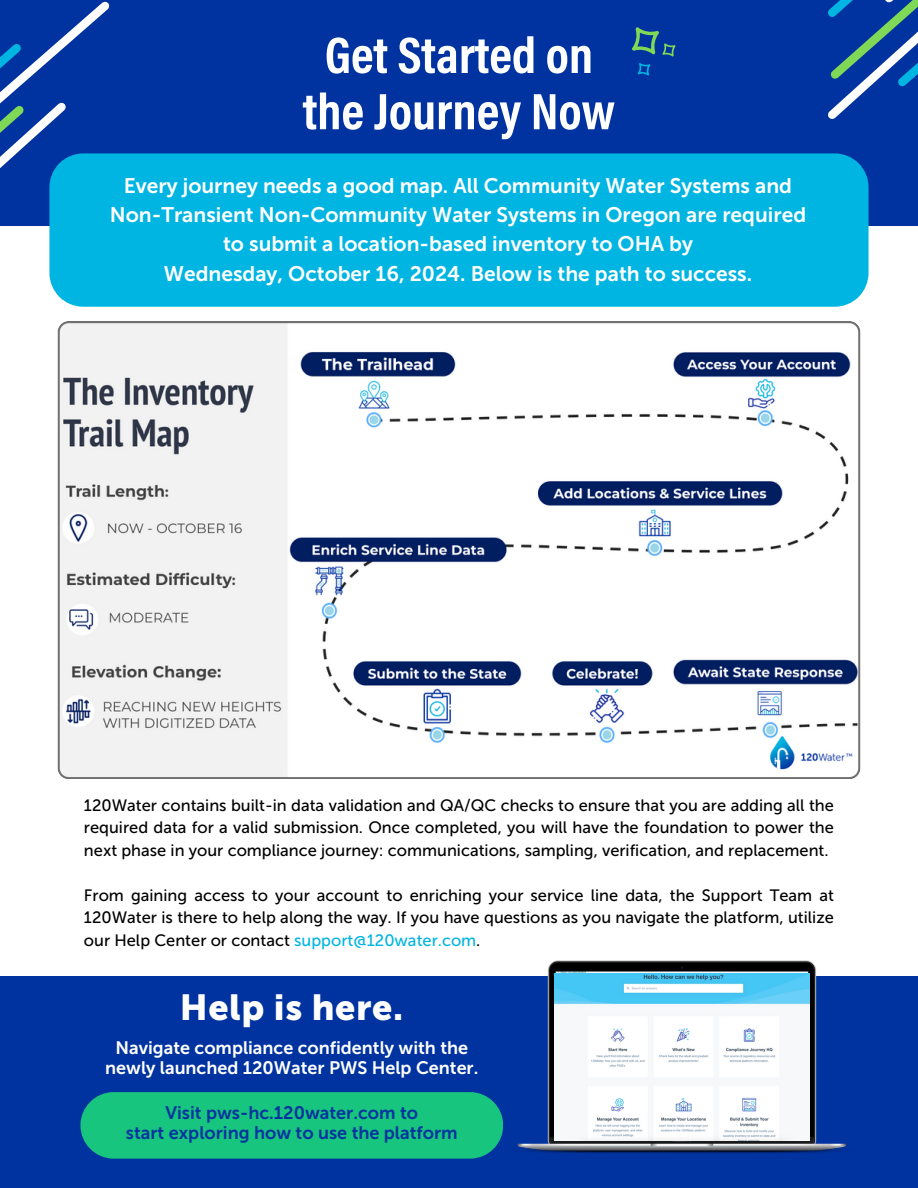
<style>
.page{position:relative;width:918px;height:1188px;background:#fff}
.page>*{position:absolute;margin:0;border:0;box-sizing:border-box;transform-origin:0 0}
.t1{font:700 51.75px/56.2px "Acumin Pro Cond";color:#fff;text-align:center}
.t2{font:36px "Museo Sans 900";letter-spacing:.015em;color:#fff}
.t3{font:21px/29.2px "Museo Sans 700";color:#fff;text-align:center}
.t4{font:18px/19.2px "Museo Sans 700";color:#fff;text-align:center}
.t5{font:18px/19.5px "Museo Sans 700";color:#0033a0;text-align:center}
.t6{font:16.5px/22.5px "Museo Sans 500";color:#000;text-align:justify}
.s1{color:#00b5e2}
</style>
<div class="page">
<div style="left:0;top:976px;width:918px;height:212px;background:#0033a0"></div>
<div style="left:0;top:0;width:918px;height:226px;background:#0033a0"></div>
<svg style="left:632px;top:27px;width:44px;height:49px"></svg>
<svg style="left:0;top:1px;width:110px;height:167px"></svg>
<svg style="left:828px;top:0;width:90px;height:119px"></svg>
<svg style="left:58px;top:321px;width:802px;height:458px"></svg>
<div style="left:49px;top:153px;width:820px;height:154px;background:#00b5e2"></div>
<div style="left:80px;top:1092px;width:423px;height:67px;background:#18c57e;border-radius:33px"></div>
<img style="left:517px;top:961px;width:329px;height:192px">
<img style="left:554px;top:974px;width:255px;height:166px">
<h1 class="t1" style="left:303px;top:33px;width:313px">Get Started on the Journey Now</h1>
<p class="t3" style="left:110px;top:171px;width:698px">Every journey needs a good map. All Community Water Systems and Non-Transient Non-Community Water Systems in Oregon are required to submit a location-based inventory to OHA by<br>Wednesday, October 16, 2024. Below is the path to success.</p>
<p class="t6" style="left:84px;top:794px;width:752px">120Water contains built-in data validation and QA/QC checks to ensure that you are adding all the required data for a valid submission. Once completed, you will have the foundation to power the next phase in your compliance journey: communications, sampling, verification, and replacement.</p>
<h3 class="t6" style="left:84px;top:884px;width:752px">From gaining access to your account to enriching your service line data, the Support Team at 120Water is there to help along the way. If you have questions as you navigate the platform, utilize our Help Center or contact <span class="s1">support@120water.com</span>.</h3>
<p class="t2" style="left:180px;top:987px;width:225px">Help is here.</p>
<p class="t4" style="left:105px;top:1039px;width:375px">Navigate compliance confidently with the newly launched 120Water PWS Help Center.</p>
<p class="t5" style="left:126px;top:1103px;width:333px">Visit pws-hc.120water.com to<br>start exploring how to use the platform</p>
</div>
